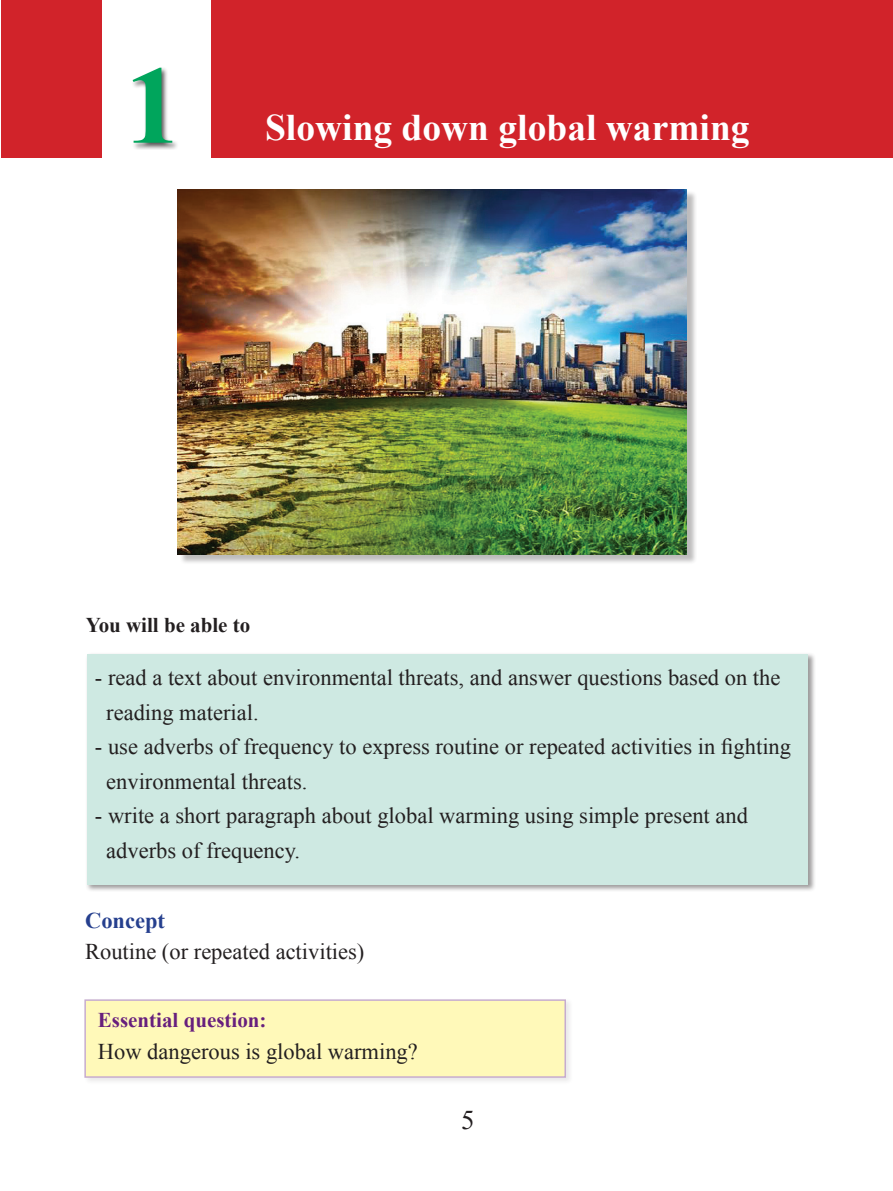
<style>
.page{position:relative;width:893px;height:1191px;background:#fff}
.page>*{position:absolute;margin:0;border:0;box-sizing:border-box;transform-origin:0 0}
.t1{font:700 111px "Times New Roman";color:#00a55c}
.t2{font:700 37.5px "Times New Roman";color:#fff}
.t3{font:27px "Times New Roman";color:#231f20}
.t4{font:22.5px/34.5px "Times New Roman";color:#231f20}
.t5{font:700 22.5px "Times New Roman";color:#253f8e}
.t6{font:700 21px "Times New Roman";color:#671f7d}
.t7{font:700 21px "Times New Roman";color:#231f20}
</style>
<div class="page">
<div style="left:1px;top:0;width:892px;height:158px;background:#d1232a"></div>
<div style="left:86px;top:652px;width:730px;height:240px;background:#231f20;opacity:.45"></div>
<div style="left:87px;top:654px;width:721px;height:230px;background:#cee9e2"></div>
<div style="left:102px;top:0;width:108px;height:162px;background:#fff"></div>
<div style="left:131px;top:67px;width:48px;height:83px;background:#231f20;opacity:.75"></div>
<div style="left:179px;top:190px;width:518px;height:375px;background:#231f20;opacity:.3"></div>
<img style="left:178px;top:189px;width:509px;height:365px">
<div style="left:83px;top:997px;width:491px;height:88px;background:#231f20;opacity:.27"></div>
<div style="left:84px;top:999px;width:482px;height:78px;background:#fff9b9"></div>
<h1 class="t1" style="left:125px;top:29px;width:57px">1</h1>
<h2 class="t2" style="left:265px;top:101px;width:486px">Slowing down global warming</h2>
<p class="t7" style="left:86px;top:611px;width:166px">You will be able to</p>
<p class="t4" style="left:106px;top:660px;width:676px;text-indent:-11px">- read a text about environmental threats, and answer questions based on the reading material.</p>
<p class="t4" style="left:106px;top:729px;width:686px;text-indent:-11px">- use adverbs of frequency to express routine or repeated activities in fighting environmental threats.</p>
<p class="t4" style="left:106px;top:798px;width:643px;text-indent:-11px">- write a short paragraph about global warming using simple present and adverbs of frequency.</p>
<p class="t5" style="left:85px;top:904px;width:81px">Concept</p>
<p class="t4" style="left:85px;top:934px;width:281px">Routine (or repeated activities)</p>
<p class="t6" style="left:98px;top:1006px;width:170px">Essential question:</p>
<p class="t4" style="left:98px;top:1033px;width:321px">How dangerous is global warming?</p>
<p class="t3" style="left:461px;top:1101px;width:15px">5</p>
</div>
